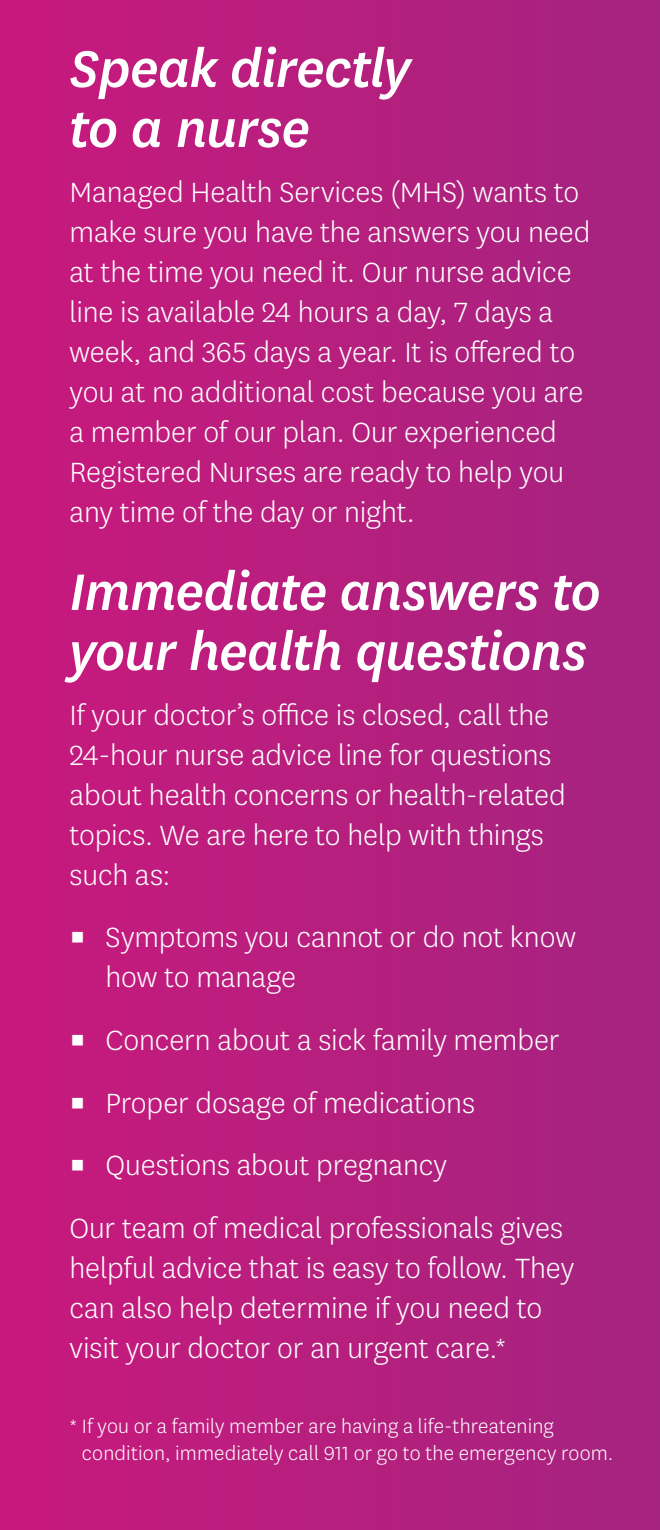
<style>
.page{position:relative;width:660px;height:1530px;background:#fff}
.page>*{position:absolute;margin:0;border:0;box-sizing:border-box;transform-origin:0 0}
.t1{font:italic 500 60px/60px "Qdxynh Centene Sans";letter-spacing:-.02em;color:#fff}
.t2{font:300 32.5px/40px "Jyxhtl Centene Sans";letter-spacing:-.005em;color:#fff}
.t3{font:300 22.5px/27.5px "Jyxhtl Centene Sans";letter-spacing:.005em;color:#fff}
</style>
<div class="page">
<div style="left:0;top:0;width:659px;height:1529px;background:linear-gradient(to right,#c9197d,#a5247f)"></div>
<h2 class="t1" style="left:69px;top:36px;width:343px">Speak directly to a nurse</h2>
<p class="t2" style="left:69px;top:171px;width:522px">Managed Health Services (MHS) wants to make sure you have the answers you need at the time you need it. Our nurse advice line is available 24 hours a day, 7 days a week, and 365 days a year. It is offered to you at no additional cost because you are a member of our plan. Our experienced Registered Nurses are ready to help you any time of the day or night.</p>
<h2 class="t1" style="left:69px;top:559px;width:533px">Immediate answers to your health questions</h2>
<p class="t2" style="left:69px;top:694px;width:498px">If your doctor’s office is closed, call the 24-hour nurse advice line for questions about health concerns or health-related topics. We are here to help with things such as:</p>
<p class="t2" style="left:105px;top:916px;width:472px">Symptoms you cannot or do not know how to manage</p>
<p class="t2" style="left:105px;top:1019px;width:456px">Concern about a sick family member</p>
<p class="t2" style="left:105px;top:1081px;width:371px">Proper dosage of medications</p>
<p class="t2" style="left:105px;top:1144px;width:343px">Questions about pregnancy</p>
<p class="t2" style="left:69px;top:1206px;width:506px">Our team of medical professionals gives helpful advice that is easy to follow. They can also help determine if you need to visit your doctor or an urgent care.*</p>
<p class="t2" style="left:69px;top:916px;width:18px">▪</p>
<p class="t2" style="left:69px;top:1007px;width:18px;line-height:62.5px;text-align:justify">▪ ▪ ▪</p>
<p class="t3" style="left:82px;top:1411px;width:533px;text-indent:-13px">* If you or a family member are having a life-threatening condition, immediately call 911 or go to the emergency room.</p>
</div>
